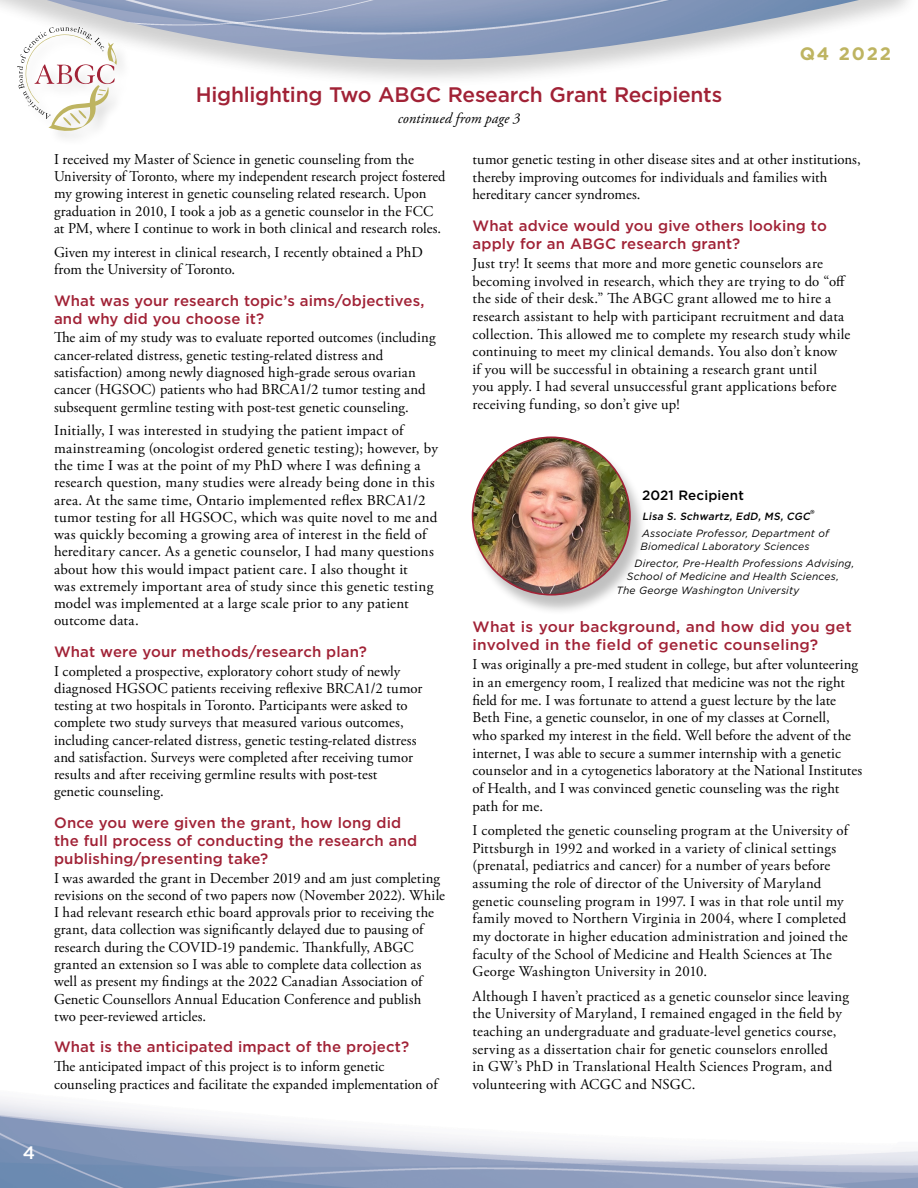
<style>
.page{position:relative;width:918px;height:1188px;background:#fff}
.page>*{position:absolute;margin:0;border:0;box-sizing:border-box;transform-origin:0 0}
.t1{font:500 21px "Gotham";letter-spacing:-.015em;color:#a12236}
.t2{font:700 18px "Gotham";letter-spacing:.1em;color:#beb461}
.t3{font:500 18px "Gotham";color:#fff}
.t4{font:15px/17.2px "Adobe Garamond Pro";letter-spacing:.01em;color:#000}
.t5{font:500 15px/18px "Gotham";letter-spacing:.01em;color:#a12236}
.t6{font:italic 15px "Adobe Garamond Pro";letter-spacing:.005em;color:#000}
.t7{font:500 13.5px "Gotham";letter-spacing:.01em;color:#000}
.t8{font:italic 10.5px/16.5px "Gotham";letter-spacing:.02em;color:#000}
.s1{font-weight:500}
.s2{font-family:"Adobe Garamond Pro";font-style:normal;font-size:15px}
</style>
<div class="page">
<div style="left:0;top:0;width:918px;height:90px;background:#000;opacity:.25"></div>
<img style="left:0;top:0;width:907px;height:60px">
<img style="left:0;top:1099px;width:918px;height:89px">
<div style="left:17px;top:25px;width:115px;height:121px;background:#000;opacity:.15"></div>
<svg style="left:17px;top:27px;width:100px;height:104px"></svg>
<div style="left:470px;top:439px;width:177px;height:177px;background:#000;opacity:.25"></div>
<img style="left:473px;top:437px;width:157px;height:158px;border-radius:79px">
<h1 class="t1" style="left:196px;top:81px;width:528px">Highlighting Two ABGC Research Grant Recipients</h1>
<p class="t6" style="left:398px;top:109px;width:124px">continued from page 3</p>
<p class="t2" style="left:800px;top:41px;width:93px">Q4 2022</p>
<p class="t4" style="left:54px;top:151px;width:393px">I received my Master of Science in genetic counseling from the University of Toronto, where my independent research project fostered my growing interest in genetic counseling related research. Upon graduation in 2010, I took a job as a genetic counselor in the FCC at PM, where I continue to work in both clinical and research roles.</p>
<p class="t4" style="left:54px;top:244px;width:371px">Given my interest in clinical research, I recently obtained a PhD from the University of Toronto.</p>
<p class="t5" style="left:54px;top:291px;width:372px">What was your research topic’s aims/objectives, and why did you choose it?</p>
<p class="t4" style="left:54px;top:330px;width:383px">The aim of my study was to evaluate reported outcomes (including cancer-related distress, genetic testing-related distress and satisfaction) among newly diagnosed high-grade serous ovarian cancer (HGSOC) patients who had BRCA1/2 tumor testing and subsequent germline testing with post-test genetic counseling.</p>
<p class="t4" style="left:54px;top:423px;width:385px">Initially, I was interested in studying the patient impact of mainstreaming (oncologist ordered genetic testing); however, by the time I was at the point of my PhD where I was defining a research question, many studies were already being done in this area. At the same time, Ontario implemented reflex BRCA1/2 tumor testing for all HGSOC, which was quite novel to me and was quickly becoming a growing area of interest in the field of hereditary cancer. As a genetic counselor, I had many questions about how this would impact patient care. I also thought it<br>was extremely important area of study since this genetic testing model was implemented at a large scale prior to any patient outcome data.</p>
<p class="t5" style="left:54px;top:642px;width:314px">What were your methods/research plan?</p>
<p class="t4" style="left:54px;top:663px;width:370px">I completed a prospective, exploratory cohort study of newly diagnosed HGSOC patients receiving reflexive BRCA1/2 tumor testing at two hospitals in Toronto. Participants were asked to complete two study surveys that measured various outcomes, including cancer-related distress, genetic testing-related distress and satisfaction. Surveys were completed after receiving tumor results and after receiving germline results with post-test<br>genetic counseling.</p>
<p class="t5" style="left:54px;top:813px;width:365px">Once you were given the grant, how long did the full process of conducting the research and publishing/presenting take?</p>
<p class="t4" style="left:54px;top:870px;width:393px">I was awarded the grant in December 2019 and am just completing revisions on the second of two papers now (November 2022). While I had relevant research ethic board approvals prior to receiving the grant, data collection was significantly delayed due to pausing of research during the COVID-19 pandemic. Thankfully, ABGC granted an extension so I was able to complete data collection as well as present my findings at the 2022 Canadian Association of Genetic Counsellors Annual Education Conference and publish two peer-reviewed articles.</p>
<p class="t5" style="left:54px;top:1038px;width:357px">What is the anticipated impact of the project?</p>
<p class="t4" style="left:54px;top:1058px;width:385px;line-height:17.7px">The anticipated impact of this project is to inform genetic counseling practices and facilitate the expanded implementation of</p>
<p class="t4" style="left:472px;top:151px;width:390px;line-height:17.7px">tumor genetic testing in other disease sites and at other institutions, thereby improving outcomes for individuals and families with hereditary cancer syndromes.</p>
<p class="t5" style="left:472px;top:216px;width:356px">What advice would you give others looking to apply for an ABGC research grant?</p>
<p class="t4" style="left:472px;top:255px;width:379px;line-height:17.7px">Just try! It seems that more and more genetic counselors are becoming involved in research, which they are trying to do “off the side of their desk.” The ABGC grant allowed me to hire a research assistant to help with participant recruitment and data collection. This allowed me to complete my research study while continuing to meet my clinical demands. You also don’t know<br>if you will be successful in obtaining a research grant until<br>you apply. I had several unsuccessful grant applications before receiving funding, so don’t give up!</p>
<p class="t7" style="left:642px;top:486px;width:103px">2021 Recipient</p>
<p class="t8" style="left:642px;top:508px;width:188px"><span class="s1">Lisa S. Schwartz, EdD, MS, CGC</span><span class="s2">®<br></span>Associate Professor, Department of</p>
<p class="t8" style="left:634px;top:538px;width:221px;text-indent:6px">Biomedical Laboratory Sciences<br>Director, Pre-Health Professions Advising,</p>
<p class="t8" style="left:617px;top:570px;width:224px;line-height:13.5px;text-indent:10px">School of Medicine and Health Sciences,<br>The George Washington University</p>
<p class="t5" style="left:472px;top:618px;width:381px">What is your background, and how did you get involved in the field of genetic counseling?</p>
<p class="t4" style="left:472px;top:656px;width:391px;line-height:17.7px">I was originally a pre-med student in college, but after volunteering in an emergency room, I realized that medicine was not the right field for me. I was fortunate to attend a guest lecture by the late Beth Fine, a genetic counselor, in one of my classes at Cornell,<br>who sparked my interest in the field. Well before the advent of the internet, I was able to secure a summer internship with a genetic counselor and in a cytogenetics laboratory at the National Institutes of Health, and I was convinced genetic counseling was the right path for me.</p>
<p class="t4" style="left:472px;top:822px;width:377px;line-height:17.7px">I completed the genetic counseling program at the University of Pittsburgh in 1992 and worked in a variety of clinical settings (prenatal, pediatrics and cancer) for a number of years before assuming the role of director of the University of Maryland genetic counseling program in 1997. I was in that role until my family moved to Northern Virginia in 2004, where I completed my doctorate in higher education administration and joined the faculty of the School of Medicine and Health Sciences at The George Washington University in 2010.</p>
<p class="t4" style="left:472px;top:988px;width:378px;line-height:17.7px">Although I haven’t practiced as a genetic counselor since leaving the University of Maryland, I remained engaged in the field by teaching an undergraduate and graduate-level genetics course, serving as a dissertation chair for genetic counselors enrolled<br>in GW’s PhD in Translational Health Sciences Program, and volunteering with ACGC and NSGC.</p>
<p class="t3" style="left:23px;top:1141px;width:14px">4</p>
</div>
